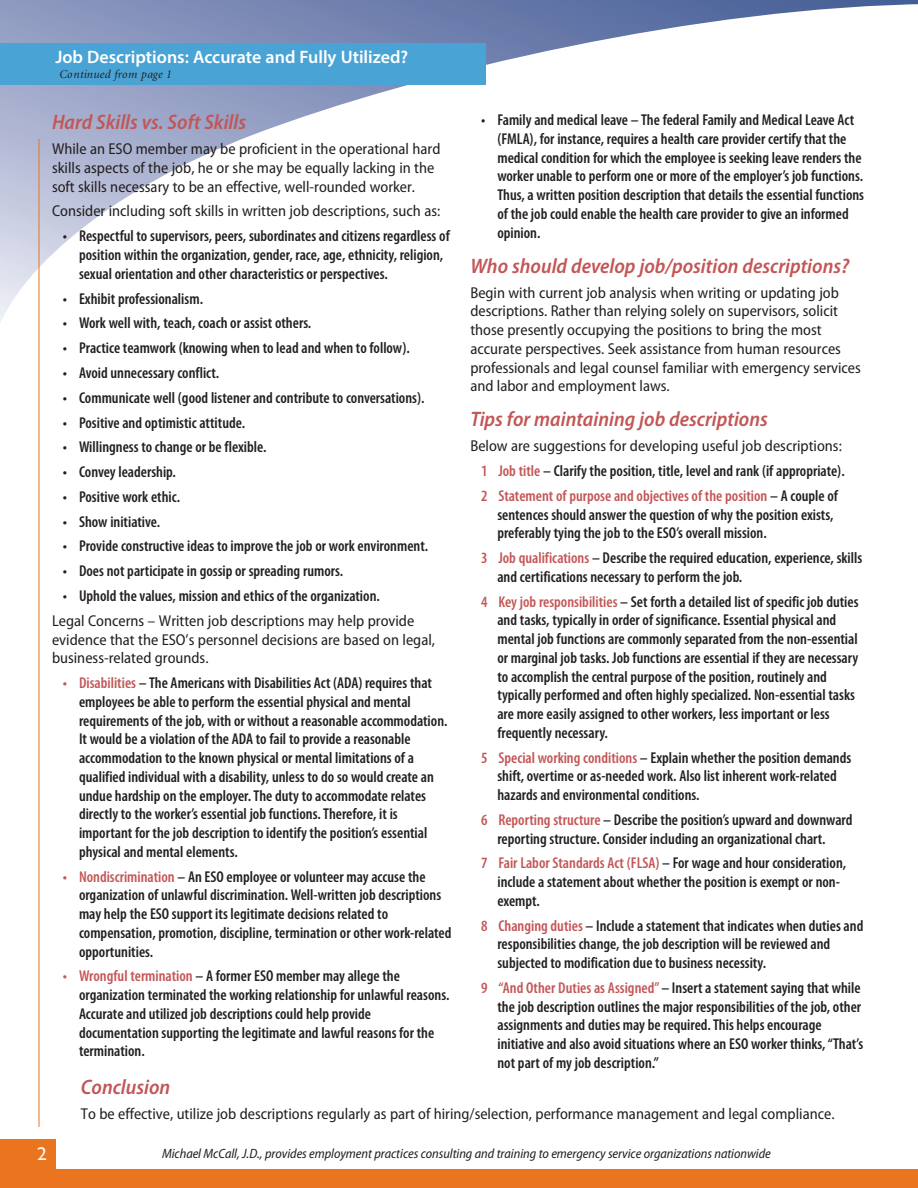
<style>
.page{position:relative;width:918px;height:1188px;background:#fff}
.page>*{position:absolute;margin:0;border:0;box-sizing:border-box;transform-origin:0 0}
.t1{font:italic 600 semi-condensed 21px "Myriad Pro";color:#c35656}
.t2{font:600 18px "Myriad Pro";color:#fff}
.t3{font:18px "Chantilly";color:#fff}
.t4{font:600 condensed 15.75px/18.8px "Myriad Pro";color:#231f20}
.t5{font:semi-condensed 15.75px/18.8px "Myriad Pro";color:#231f20}
.t6{font:italic semi-condensed 13.5px "Myriad Pro";letter-spacing:-.005em;color:#231f20}
.t7{font:italic 12px "Minion";letter-spacing:.02em;color:#231f20}
.s1{color:#c35656}
.s2{font-weight:400;font-stretch:semi-condensed}
</style>
<div class="page">
<svg style="left:0;top:0;width:918px;height:349px"></svg>
<div style="left:0;top:1139px;width:56px;height:33px;background:#eb741f"></div>
<div style="left:0;top:1170px;width:918px;height:18px;background:#eb741f"></div>
<hr style="left:39px;top:139px;width:1px;height:988px;background:#eb741f">
<div style="left:0;top:44px;width:486px;height:42px;background:#4aa3d5"></div>
<p class="t2" style="left:55px;top:50px;width:354px">Job Descriptions: Accurate and Fully Utilized?</p>
<p class="t7" style="left:59px;top:68px;width:114px">Continued from page 1</p>
<h1 class="t1" style="left:52px;top:115px;width:196px">Hard Skills vs. Soft Skills</h1>
<p class="t5" style="left:52px;top:141px;width:390px">While an ESO member may be proficient in the operational hard skills aspects of the job, he or she may be equally lacking in the soft skills necessary to be an effective, well-rounded worker.</p>
<p class="t5" style="left:52px;top:203px;width:390px">Consider including soft skills in written job descriptions, such as:</p>
<p class="t4" style="left:79px;top:228px;width:372px;text-indent:-16px">• Respectful to supervisors, peers, subordinates and citizens regardless of position within the organization, gender, race, age, ethnicity, religion, sexual orientation and other characteristics or perspectives.</p>
<p class="t4" style="left:63px;top:290px;width:142px">• Exhibit professionalism.</p>
<p class="t4" style="left:63px;top:315px;width:250px">• Work well with, teach, coach or assist others.</p>
<p class="t4" style="left:63px;top:340px;width:348px">• Practice teamwork (knowing when to lead and when to follow).</p>
<p class="t4" style="left:63px;top:365px;width:158px">• Avoid unnecessary conflict.</p>
<p class="t4" style="left:63px;top:389px;width:363px">• Communicate well (good listener and contribute to conversations).</p>
<p class="t4" style="left:63px;top:414px;width:184px">• Positive and optimistic attitude.</p>
<p class="t4" style="left:63px;top:439px;width:205px">• Willingness to change or be flexible.</p>
<p class="t4" style="left:63px;top:464px;width:115px">• Convey leadership.</p>
<p class="t4" style="left:63px;top:489px;width:119px">• Positive work ethic.</p>
<p class="t4" style="left:63px;top:513px;width:99px">• Show initiative.</p>
<p class="t4" style="left:63px;top:538px;width:367px">• Provide constructive ideas to improve the job or work environment.</p>
<p class="t4" style="left:63px;top:563px;width:282px">• Does not participate in gossip or spreading rumors.</p>
<p class="t4" style="left:63px;top:588px;width:319px">• Uphold the values, mission and ethics of the organization.</p>
<p class="t5" style="left:52px;top:612px;width:385px">Legal Concerns – Written job descriptions may help provide evidence that the ESO’s personnel decisions are based on legal, business-related grounds.</p>
<p class="t4" style="left:79px;top:675px;width:370px;text-indent:-16px"><span class="s1">• Disabilities</span> – The Americans with Disabilities Act (ADA) requires that employees be able to perform the essential physical and mental requirements of the job, with or without a reasonable accommodation.<br>It would be a violation of the ADA to fail to provide a reasonable accommodation to the known physical or mental limitations of a qualified individual with a disability, unless to do so would create an undue hardship on the employer. The duty to accommodate relates directly to the worker’s essential job functions. Therefore, it is important for the job description to identify the position’s essential physical and mental elements.</p>
<p class="t4" style="left:79px;top:868px;width:374px;text-indent:-16px"><span class="s1">• Nondiscrimination</span> – An ESO employee or volunteer may accuse the organization of unlawful discrimination. Well-written job descriptions may help the ESO support its legitimate decisions related to compensation, promotion, discipline, termination or other work-related opportunities.</p>
<p class="t4" style="left:79px;top:968px;width:372px;text-indent:-16px"><span class="s1">• Wrongful termination</span> – A former ESO member may allege the organization terminated the working relationship for unlawful reasons.<br>Accurate and utilized job descriptions could help provide documentation supporting the legitimate and lawful reasons for the termination.</p>
<p class="t4" style="left:497px;top:112px;width:368px;text-indent:-16px">• Family and medical leave – The federal Family and Medical Leave Act (FMLA), for instance, requires a health care provider certify that the medical condition for which the employee is seeking leave renders the worker unable to perform one or more of the employer’s job functions.<br>Thus, a written position description that details the essential functions of the job could enable the health care provider to give an informed opinion.</p>
<h1 class="t1" style="left:470px;top:258px;width:380px">Who should develop job/position descriptions?</h1>
<p class="t5" style="left:470px;top:284px;width:392px">Begin with current job analysis when writing or updating job descriptions. Rather than relying solely on supervisors, solicit those presently occupying the positions to bring the most accurate perspectives. Seek assistance from human resources professionals and legal counsel familiar with emergency services and labor and employment laws.</p>
<h1 class="t1" style="left:470px;top:412px;width:299px">Tips for maintaining job descriptions</h1>
<p class="t4" style="left:481px;top:435px;width:365px;line-height:24.8px;text-indent:-11px"><span class="s2">Below are suggestions for developing useful job descriptions:<br></span><span class="s1">1 Job title</span> – Clarify the position, title, level and rank (if appropriate).<br><span class="s1">2 Statement of purpose and objectives of the position</span> – A couple of</p>
<p class="t4" style="left:497px;top:506px;width:338px">sentences should answer the question of why the position exists, preferably tying the job to the ESO’s overall mission.</p>
<p class="t4" style="left:497px;top:550px;width:366px;text-indent:-16px"><span class="s1">3 Job qualifications</span> – Describe the required education, experience, skills and certifications necessary to perform the job.</p>
<p class="t4" style="left:497px;top:593px;width:363px;text-indent:-16px"><span class="s1">4 Key job responsibilities</span> – Set forth a detailed list of specific job duties and tasks, typically in order of significance. Essential physical and mental job functions are commonly separated from the non-essential or marginal job tasks. Job functions are essential if they are necessary to accomplish the central purpose of the position, routinely and typically performed and often highly specialized. Non-essential tasks are more easily assigned to other workers, less important or less frequently necessary.</p>
<p class="t4" style="left:497px;top:749px;width:355px;text-indent:-16px"><span class="s1">5 Special working conditions</span> – Explain whether the position demands shift, overtime or as-needed work. Also list inherent work-related hazards and environmental conditions.</p>
<p class="t4" style="left:497px;top:812px;width:357px;text-indent:-16px"><span class="s1">6 Reporting structure</span> – Describe the position’s upward and downward reporting structure. Consider including an organizational chart.</p>
<p class="t4" style="left:497px;top:855px;width:350px;text-indent:-16px"><span class="s1">7 Fair Labor Standards Act (FLSA)</span> – For wage and hour consideration, include a statement about whether the position is exempt or non&shy;exempt.</p>
<p class="t4" style="left:497px;top:917px;width:367px;text-indent:-16px"><span class="s1">8 Changing duties</span> – Include a statement that indicates when duties and responsibilities change, the job description will be reviewed and subjected to modification due to business necessity.</p>
<p class="t4" style="left:497px;top:980px;width:367px;text-indent:-16px"><span class="s1">9 “And Other Duties as Assigned”</span>– Insert a statement saying that while the job description outlines the major responsibilities of the job, other assignments and duties may be required. This helps encourage initiative and also avoid situations where an ESO worker thinks, “That’s not part of my job description.”</p>
<h1 class="t1" style="left:81px;top:1080px;width:91px">Conclusion</h1>
<p class="t5" style="left:81px;top:1106px;width:755px">To be effective, utilize job descriptions regularly as part of hiring/selection, performance management and legal compliance.</p>
<p class="t3" style="left:37px;top:1142px;width:11px">2</p>
<p class="t6" style="left:162px;top:1149px;width:610px">Michael McCall, J.D., provides employment practices consulting and training to emergency service organizations nationwide</p>
</div>
